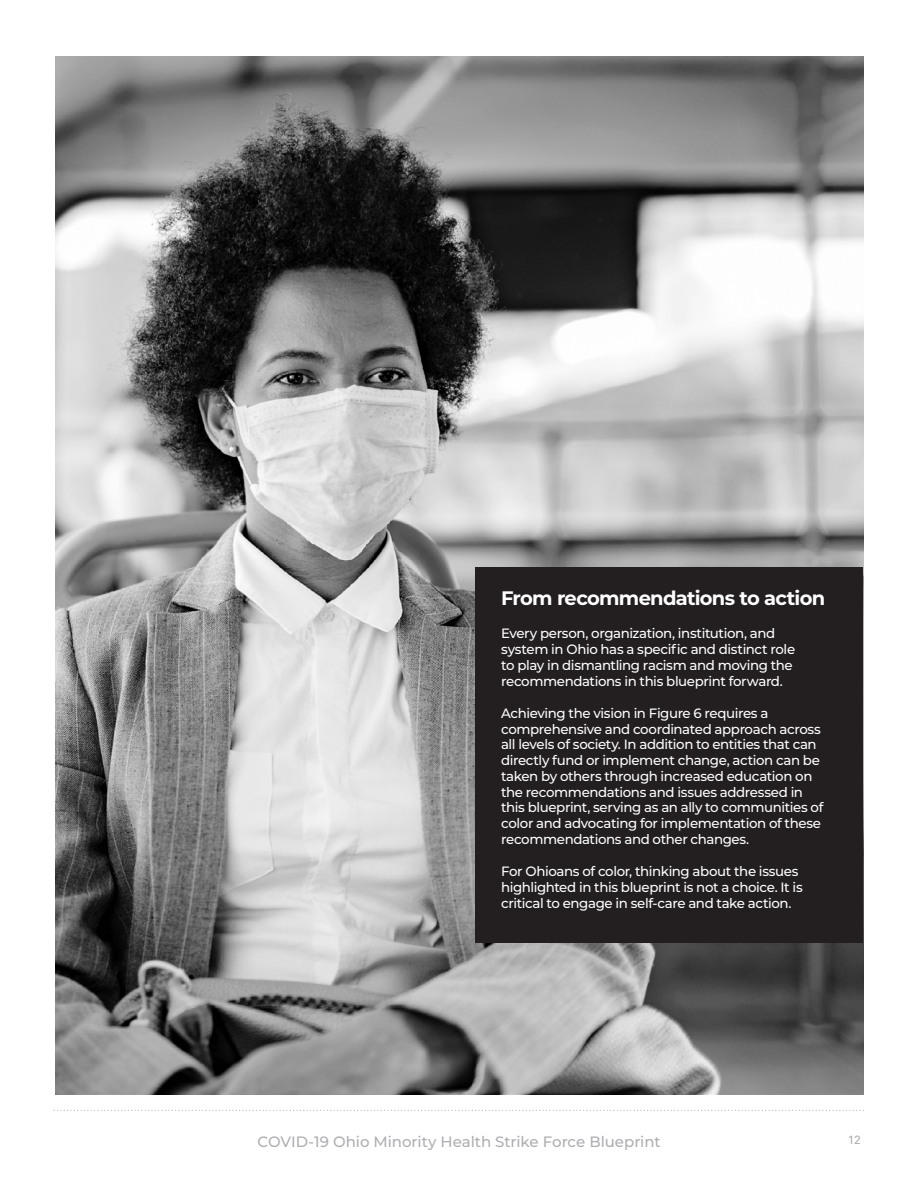
<style>
.page{position:relative;width:918px;height:1188px;background:#fff}
.page>*{position:absolute;margin:0;border:0;box-sizing:border-box;transform-origin:0 0}
.body{font:700 19.5px "Montserrat";letter-spacing:-.035em;color:#fff}
.t1{font:500 15px "Montserrat";letter-spacing:-.005em;color:#aeafb3}
.body-2{font:500 13.5px/15.8px "Montserrat";letter-spacing:-.03em;color:#fff}
.t2{font:12px "Univers LT Pro 55 Roman";color:#aeafb3}
</style>
<div class="page">
<svg style="left:54px;top:1110px;width:810px;height:1px"></svg>
<img style="left:55px;top:56px;width:809px;height:1039px">
<div style="left:476px;top:568px;width:387px;height:375px;background:#231f20"></div>
<p class="body" style="left:501px;top:584px;width:326px">From recommendations to action</p>
<p class="body-2" style="left:501px;top:625px;width:296px">Every person, organization, institution, and system in Ohio has a specific and distinct role to play in dismantling racism and moving the recommendations in this blueprint forward.</p>
<p class="body-2" style="left:501px;top:705px;width:324px">Achieving the vision in Figure 6 requires a comprehensive and coordinated approach across all levels of society. In addition to entities that can directly fund or implement change, action can be taken by others through increased education on the recommendations and issues addressed in this blueprint, serving as an ally to communities of color and advocating for implementation of these recommendations and other changes.</p>
<p class="body-2" style="left:501px;top:863px;width:303px">For Ohioans of color, thinking about the issues highlighted in this blueprint is not a choice. It is critical to engage in self-care and take action.</p>
<p class="t1" style="left:257px;top:1131px;width:405px">COVID-19 Ohio Minority Health Strike Force Blueprint</p>
<p class="t2" style="left:848px;top:1132px;width:14px">12</p>
</div>
